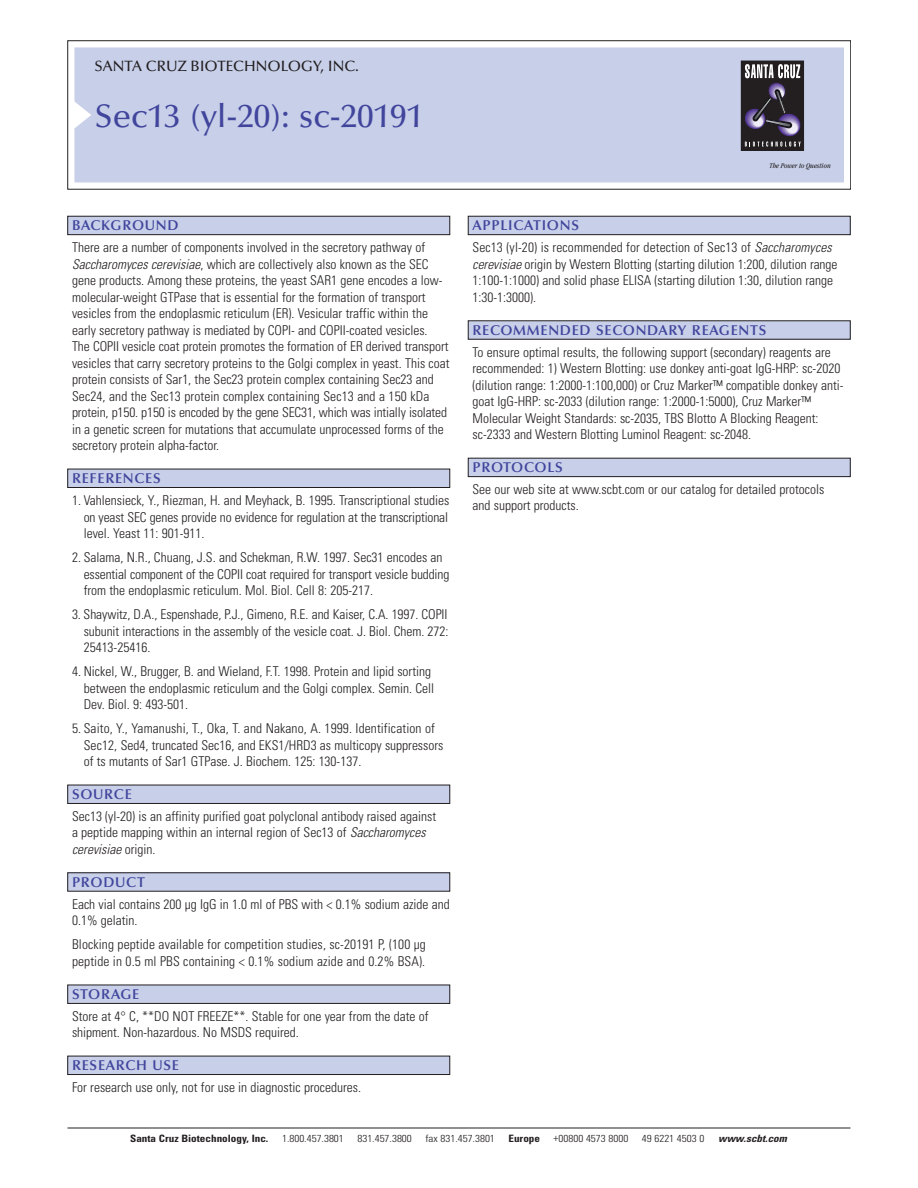
<style>
.page{position:relative;width:918px;height:1188px;background:#fff}
.page>*{position:absolute;margin:0;border:0;box-sizing:border-box;transform-origin:0 0}
.t1{font:500 33px "Optima";color:#41459c}
.t2{font:500 15px "Optima";color:#231f20}
.t3{font:600 14.25px "Optima";letter-spacing:.05em;color:#41459c}
.t4{font:300 condensed 13.5px/16.5px "Univers";color:#231f20}
.t5{font:300 condensed 10.2px "Univers";color:#231f20;scale:1.1 1}
.t6{font:700 condensed 10.2px "Univers";color:#231f20;scale:1.1 1}
.t7{font:italic 700 condensed 10.2px "Univers";color:#231f20;scale:1.1 1}
.t8{font:italic condensed 7.5px "Garamond";color:#231f20}
.s1{font-style:italic}
</style>
<div class="page">
<div style="left:468px;top:216px;width:382px;height:19px;background:#c7cfe9"></div>
<div style="left:468px;top:216px;width:382px;height:19px;border:1px solid #231f20"></div>
<div style="left:468px;top:321px;width:382px;height:18px;background:#c7cfe9"></div>
<div style="left:468px;top:458px;width:382px;height:19px;background:#c7cfe9"></div>
<div style="left:468px;top:458px;width:382px;height:19px;border:1px solid #231f20"></div>
<div style="left:74px;top:47px;width:770px;height:135px;background:#c7cfe9"></div>
<div style="left:741px;top:61px;width:62px;height:89px;background:#231f20"></div>
<div style="left:741px;top:61px;width:63px;height:90px;border:1px solid #231f20"></div>
<svg style="left:741px;top:64px;width:64px;height:83px"></svg>
<hr style="left:68px;top:1128px;width:782px;height:1px;background:#231f20">
<div style="left:68px;top:216px;width:382px;height:19px;background:#c7cfe9"></div>
<div style="left:68px;top:216px;width:382px;height:19px;border:1px solid #231f20"></div>
<div style="left:68px;top:469px;width:382px;height:18px;background:#c7cfe9"></div>
<div style="left:68px;top:469px;width:382px;height:19px;border:1px solid #231f20"></div>
<div style="left:68px;top:785px;width:382px;height:18px;background:#c7cfe9"></div>
<div style="left:68px;top:785px;width:382px;height:19px;border:1px solid #231f20"></div>
<div style="left:68px;top:873px;width:382px;height:18px;background:#c7cfe9"></div>
<div style="left:68px;top:985px;width:382px;height:18px;background:#c7cfe9"></div>
<div style="left:68px;top:985px;width:382px;height:19px;border:1px solid #231f20"></div>
<div style="left:68px;top:1056px;width:382px;height:19px;background:#c7cfe9"></div>
<div style="left:68px;top:1056px;width:382px;height:19px;border:1px solid #231f20"></div>
<p class="t2" style="left:94px;top:60px;width:266px">SANTA CRUZ BIOTECHNOLOGY, INC.</p>
<h1 class="t1" style="left:94px;top:103px;width:330px">Sec13 (yl-20): sc-20191</h1>
<p class="t3" style="left:72px;top:220px;width:108px">BACKGROUND</p>
<p class="t4" style="left:72px;top:241px;width:379px">There are a number of components involved in the secretory pathway of <span class="s1">Saccharomyces cerevisiae</span>, which are collectively also known as the SEC gene products. Among these proteins, the yeast SAR1 gene encodes a low&shy;molecular-weight GTPase that is essential for the formation of transport vesicles from the endoplasmic reticulum (ER). Vesicular traffic within the early secretory pathway is mediated by COPI- and COPII-coated vesicles.<br>The COPII vesicle coat protein promotes the formation of ER derived transport vesicles that carry secretory proteins to the Golgi complex in yeast. This coat protein consists of Sar1, the Sec23 protein complex containing Sec23 and Sec24, and the Sec13 protein complex containing Sec13 and a 150 kDa protein, p150. p150 is encoded by the gene SEC31, which was intially isolated in a genetic screen for mutations that accumulate unprocessed forms of the secretory protein alpha-factor.</p>
<p class="t3" style="left:72px;top:472px;width:90px">REFERENCES</p>
<p class="t4" style="left:84px;top:493px;width:367px;text-align:justify;text-indent:-12px">1. Vahlensieck, Y., Riezman, H. and Meyhack, B. 1995. Transcriptional studies on yeast SEC genes provide no evidence for regulation at the transcriptional level. Yeast 11: 901-911.</p>
<p class="t4" style="left:84px;top:550px;width:367px;text-indent:-12px">2. Salama, N.R., Chuang, J.S. and Schekman, R.W. 1997. Sec31 encodes an essential component of the COPII coat required for transport vesicle budding from the endoplasmic reticulum. Mol. Biol. Cell 8: 205-217.</p>
<p class="t4" style="left:84px;top:607px;width:366px;text-align:justify;text-indent:-12px">3. Shaywitz, D.A., Espenshade, P.J., Gimeno, R.E. and Kaiser, C.A. 1997. COPII subunit interactions in the assembly of the vesicle coat. J. Biol. Chem. 272:<br>25413-25416.</p>
<p class="t4" style="left:84px;top:664px;width:352px;text-indent:-12px">4. Nickel, W., Brugger, B. and Wieland, F.T. 1998. Protein and lipid sorting between the endoplasmic reticulum and the Golgi complex. Semin. Cell<br>Dev. Biol. 9: 493-501.</p>
<p class="t4" style="left:84px;top:721px;width:361px;text-indent:-12px">5. Saito, Y., Yamanushi, T., Oka, T. and Nakano, A. 1999. Identification of<br>Sec12, Sed4, truncated Sec16, and EKS1/HRD3 as multicopy suppressors of ts mutants of Sar1 GTPase. J. Biochem. 125: 130-137.</p>
<p class="t3" style="left:72px;top:788px;width:61px">SOURCE</p>
<p class="t4" style="left:72px;top:809px;width:366px">Sec13 (yl-20) is an affinity purified goat polyclonal antibody raised against a peptide mapping within an internal region of Sec13 of <span class="s1">Saccharomyces cerevisiae</span> o r i g i n .</p>
<p class="t3" style="left:72px;top:876px;width:74px">PRODUCT</p>
<p class="t4" style="left:72px;top:897px;width:379px">Each vial contains 200 µg IgG in 1.0 ml of PBS with &lt; 0.1% sodium azide and<br>0.1% gelatin.</p>
<p class="t4" style="left:72px;top:938px;width:355px">Blocking peptide available for competition studies, sc-20191 P, (100 µg peptide in 0.5 ml PBS containing &lt; 0.1% sodium azide and 0.2% BSA).</p>
<p class="t3" style="left:72px;top:988px;width:69px">STORAGE</p>
<p class="t4" style="left:72px;top:1009px;width:358px">Store at 4° C, **DO NOT FREEZE**. Stable for one year from the date of shipment. Non-hazardous. No MSDS required.</p>
<p class="t3" style="left:72px;top:1060px;width:109px">RESEARCH USE</p>
<p class="t4" style="left:72px;top:1081px;width:290px">For research use only, not for use in diagnostic procedures.</p>
<p class="t8" style="left:769px;top:163px;width:63px">The Power to Question</p>
<p class="t3" style="left:473px;top:220px;width:108px">APPLICATIONS</p>
<p class="t4" style="left:473px;top:241px;width:366px">Sec13 (yl-20) is recommended for detection of Sec13 of <span class="s1">Saccharomyces cerevisiae</span>origin by Western Blotting (starting dilution 1:200, dilution range 1:100-1:1000) and solid phase ELISA (starting dilution 1:30, dilution range 1:30-1:3000).</p>
<p class="t3" style="left:473px;top:324px;width:295px">RECOMMENDED SECONDARY REAGENTS</p>
<p class="t4" style="left:473px;top:345px;width:372px">To ensure optimal results, the following support (secondary) reagents are recommended: 1) Western Blotting: use donkey anti-goat IgG-HRP: sc-2020 (dilution range: 1:2000-1:100,000) or Cruz Marker™ compatible donkey anti&shy;goat IgG-HRP: sc-2033 (dilution range: 1:2000-1:5000), Cruz Marker™ Molecular Weight Standards: sc-2035, TBS Blotto A Blocking Reagent: sc-2333 and Western Blotting Luminol Reagent: sc-2048.</p>
<p class="t3" style="left:473px;top:461px;width:92px">PROTOCOLS</p>
<p class="t4" style="left:473px;top:482px;width:353px">See our web site at www.scbt.com or our catalog for detailed protocols and support products.</p>
<p class="t6" style="left:130px;top:1135px;width:127px">Santa Cruz Biotechnology, Inc.</p>
<p class="t5" style="left:282px;top:1135px;width:58px">1.800.457.3801</p>
<p class="t5" style="left:357px;top:1135px;width:51px">831.457.3800</p>
<p class="t5" style="left:425px;top:1135px;width:65px">fax 831.457.3801</p>
<p class="t6" style="left:508px;top:1135px;width:30px">Europe</p>
<p class="t5" style="left:554px;top:1135px;width:69px">+00800 4573 8000</p>
<p class="t5" style="left:642px;top:1135px;width:58px">49 6221 4503 0</p>
<p class="t7" style="left:718px;top:1135px;width:66px">www.scbt.com</p>
</div>
